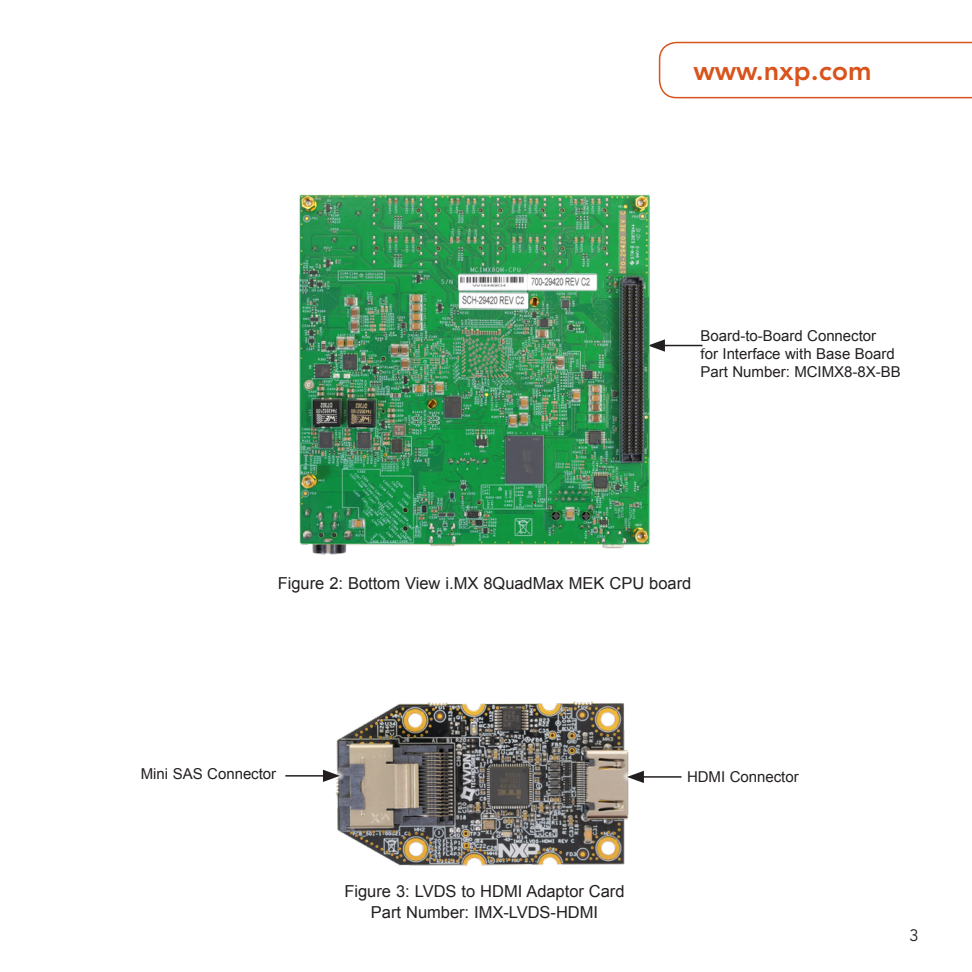
<style>
.page{position:relative;width:972px;height:972px;background:#fff}
.page>*{position:absolute;margin:0;border:0;box-sizing:border-box;transform-origin:0 0}
.t1{font:800 27px "Avenir LT Std";color:#d9531c}
.t2{font:16.5px/21px "Arial";color:#231f20;text-align:center}
.t3{font:16.5px "Avenir LT Std";color:#231f20}
.t4{font:15px/18px "Arial";color:#231f20}
</style>
<div class="page">
<svg style="left:658px;top:41px;width:314px;height:58px"></svg>
<hr style="left:660px;top:345px;width:43px;height:1px;background:#231f20">
<img style="left:299px;top:194px;width:379px;height:361px">
<img style="left:335px;top:701px;width:294px;height:165px">
<div style="left:622px;top:765px;width:65px;height:23px;background:#fff"></div>
<hr style="left:639px;top:776px;width:43px;height:2px;background:#231f20">
<svg style="left:627px;top:771px;width:17px;height:12px"></svg>
<div style="left:280px;top:765px;width:65px;height:22px;background:#fff"></div>
<hr style="left:285px;top:775px;width:43px;height:2px;background:#231f20">
<svg style="left:323px;top:770px;width:17px;height:12px"></svg>
<h1 class="t1" style="left:693px;top:54px;width:180px">www.nxp.com</h1>
<p class="t4" style="left:701px;top:327px;width:202px">Board-to-Board Connector<br>for Interface with Base Board<br>Part Number: MCIMX8-8X-BB</p>
<p class="t2" style="left:278px;top:573px;width:415px">Figure 2: Bottom View i.MX 8QuadMax MEK CPU board</p>
<p class="t4" style="left:141px;top:765px;width:137px">Mini SAS Connector</p>
<p class="t4" style="left:687px;top:768px;width:113px">HDMI Connector</p>
<p class="t2" style="left:345px;top:881px;width:282px">Figure 3: LVDS to HDMI Adaptor Card<br>Part Number: IMX-LVDS-HDMI</p>
<p class="t3" style="left:909px;top:926px;width:11px">3</p>
</div>
